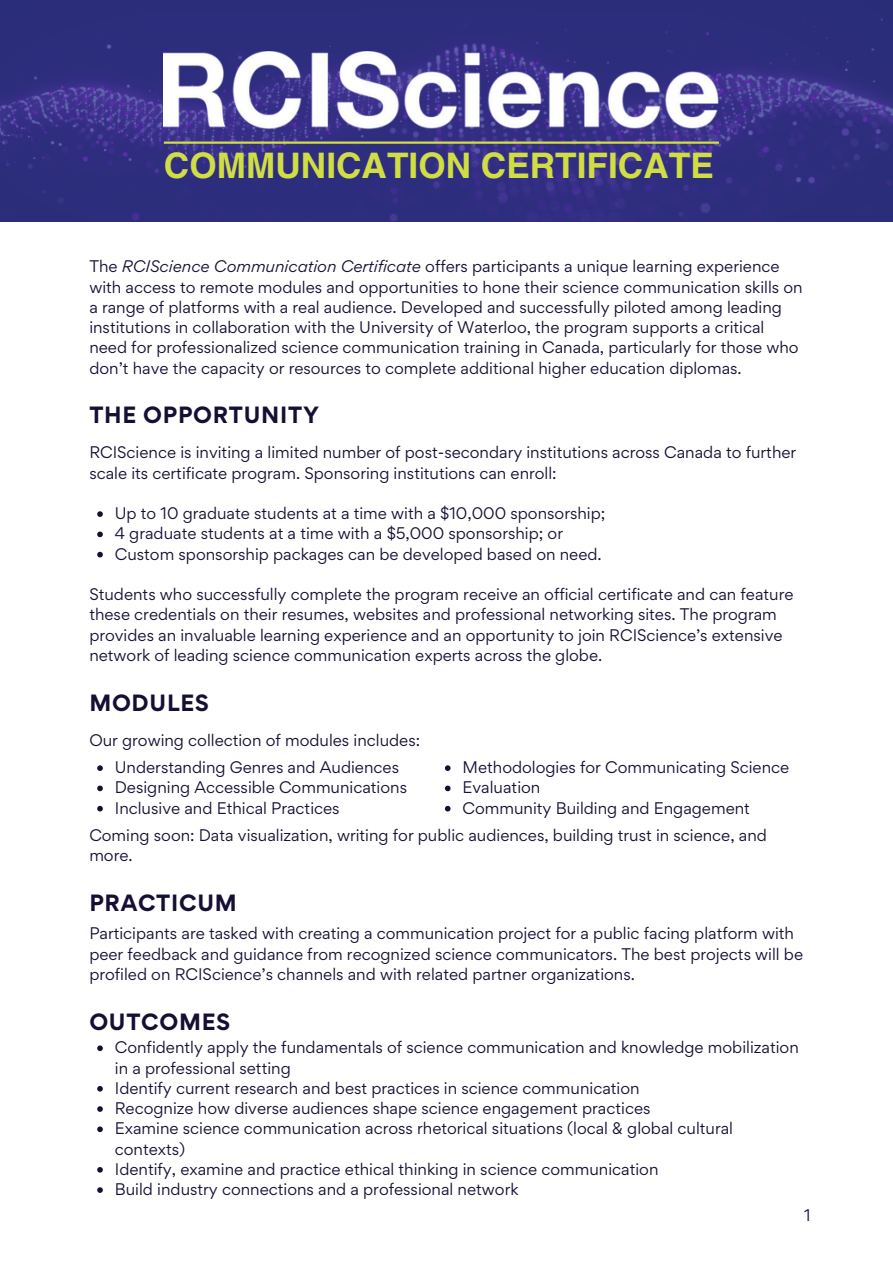
<style>
.page{position:relative;width:893px;height:1264px;background:#fff}
.page>*{position:absolute;margin:0;border:0;box-sizing:border-box;transform-origin:0 0}
.t1{font:700 35.25px "Helvetica LT Pro";color:#d0de44}
.t2{font:700 21px "Gordita";letter-spacing:.035em;color:#160e33}
.t3{font:15px/20.2px "Gordita";color:#160e33}
.s1{font-style:italic}
</style>
<div class="page">
<svg style="left:0;top:0;width:892px;height:221px;background:#302e80"></svg>
<img style="left:164px;top:52px;width:555px;height:77px">
<hr style="left:164px;top:141px;width:555px;height:3px;background:#d0de44">
<svg style="left:97px;top:511px;width:6px;height:6px"></svg>
<svg style="left:97px;top:531px;width:6px;height:6px"></svg>
<svg style="left:97px;top:552px;width:6px;height:5px"></svg>
<svg style="left:97px;top:765px;width:6px;height:6px"></svg>
<svg style="left:97px;top:785px;width:6px;height:6px"></svg>
<svg style="left:97px;top:805px;width:6px;height:6px"></svg>
<svg style="left:445px;top:765px;width:5px;height:6px"></svg>
<svg style="left:445px;top:785px;width:5px;height:6px"></svg>
<svg style="left:445px;top:805px;width:5px;height:6px"></svg>
<svg style="left:97px;top:1045px;width:6px;height:6px"></svg>
<svg style="left:97px;top:1086px;width:6px;height:5px"></svg>
<svg style="left:97px;top:1106px;width:6px;height:5px"></svg>
<svg style="left:97px;top:1126px;width:6px;height:6px"></svg>
<svg style="left:97px;top:1167px;width:6px;height:5px"></svg>
<svg style="left:97px;top:1187px;width:6px;height:5px"></svg>
<p class="t1" style="left:164px;top:153px;width:551px">COMMUNICATION CERTIFICATE</p>
<p class="t3" style="left:89px;top:256px;width:714px">The <span class="s1">RCIScience Communication Certificate</span> offers participants a unique learning experience with access to remote modules and opportunities to hone their science communication skills on a range of platforms with a real audience. Developed and successfully piloted among leading institutions in collaboration with the University of Waterloo, the program supports a critical need for professionalized science communication training in Canada, particularly for those who don’t have the capacity or resources to complete additional higher education diplomas.</p>
<h1 class="t2" style="left:89px;top:401px;width:231px">THE OPPORTUNITY</h1>
<p class="t3" style="left:89px;top:442px;width:708px">RCIScience is inviting a limited number of post-secondary institutions across Canada to further scale its certificate program. Sponsoring institutions can enroll:</p>
<h2 class="t3" style="left:115px;top:503px;width:492px">Up to 10 graduate students at a time with a $10,000 sponsorship;</h2>
<p class="t3" style="left:115px;top:523px;width:449px">4 graduate students at a time with a $5,000 sponsorship; or</p>
<p class="t3" style="left:115px;top:543px;width:488px">Custom sponsorship packages can be developed based on need.</p>
<p class="t3" style="left:89px;top:584px;width:705px">Students who successfully complete the program receive an official certificate and can feature these credentials on their resumes, websites and professional networking sites. The program provides an invaluable learning experience and an opportunity to join RCIScience’s extensive network of leading science communication experts across the globe.</p>
<p class="t2" style="left:89px;top:688px;width:121px">MODULES</p>
<p class="t3" style="left:89px;top:729px;width:332px">Our growing collection of modules includes:</p>
<p class="t3" style="left:462px;top:757px;width:328px">Methodologies for Communicating Science</p>
<p class="t3" style="left:462px;top:777px;width:79px">Evaluation</p>
<p class="t3" style="left:462px;top:797px;width:289px">Community Building and Engagement</p>
<p class="t3" style="left:89px;top:825px;width:679px">Coming soon: Data visualization, writing for public audiences, building trust in science, and more.</p>
<p class="t2" style="left:89px;top:888px;width:149px">PRACTICUM</p>
<h2 class="t3" style="left:89px;top:923px;width:715px">Participants are tasked with creating a communication project for a public facing platform with peer feedback and guidance from recognized science communicators. The best projects will be profiled on RCIScience’s channels and with related partner organizations.</h2>
<p class="t3" style="left:115px;top:757px;width:286px">Understanding Genres and Audiences</p>
<p class="t3" style="left:115px;top:777px;width:294px">Designing Accessible Communications</p>
<p class="t3" style="left:115px;top:797px;width:226px">Inclusive and Ethical Practices</p>
<p class="t2" style="left:89px;top:1007px;width:142px">OUTCOMES</p>
<h2 class="t3" style="left:115px;top:1037px;width:685px">Confidently apply the fundamentals of science communication and knowledge mobilization in a professional setting</h2>
<p class="t3" style="left:115px;top:1077px;width:526px">Identify current research and best practices in science communication</p>
<p class="t3" style="left:115px;top:1097px;width:537px">Recognize how diverse audiences shape science engagement practices</p>
<p class="t3" style="left:115px;top:1118px;width:619px">Examine science communication across rhetorical situations (local &amp; global cultural contexts)</p>
<p class="t3" style="left:115px;top:1158px;width:545px">Identify, examine and practice ethical thinking in science communication</p>
<p class="t3" style="left:115px;top:1178px;width:405px">Build industry connections and a professional network</p>
<h2 class="t3" style="left:804px;top:1204px;width:8px">1</h2>
</div>
